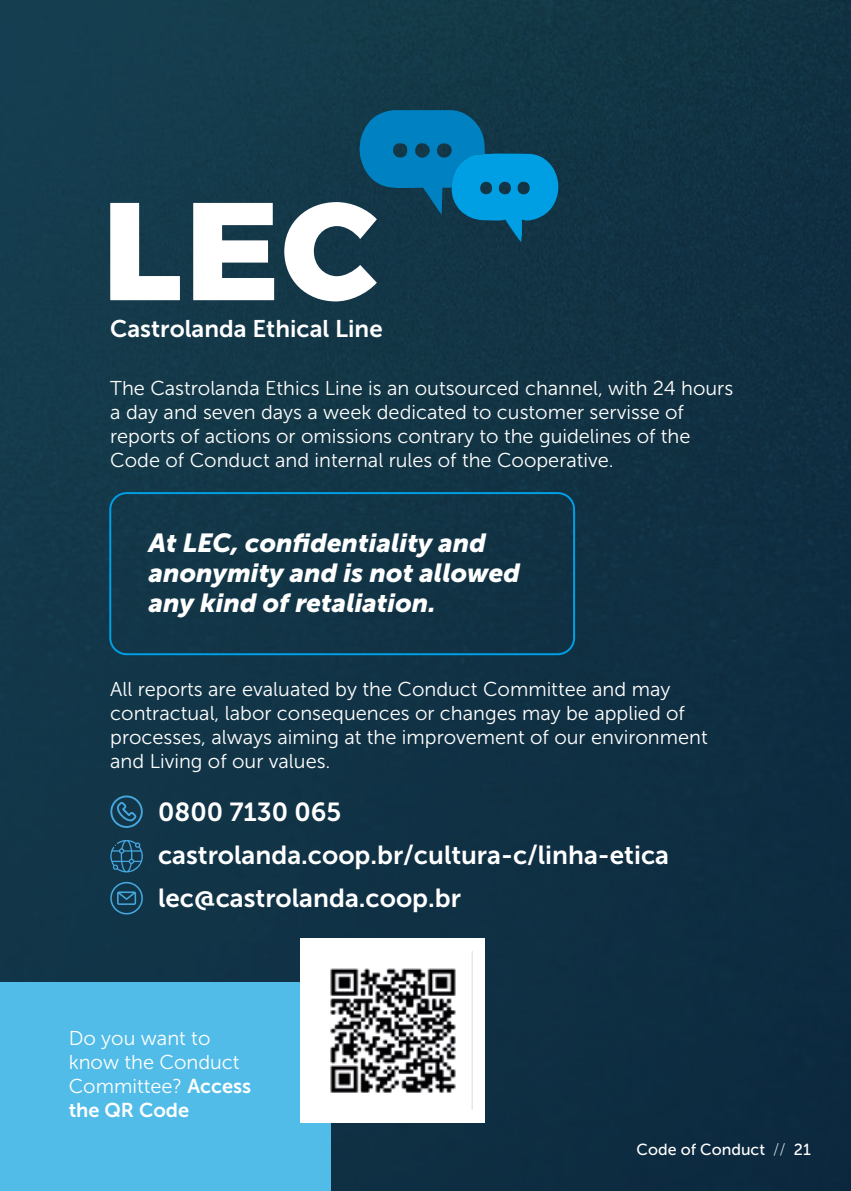
<style>
.page{position:relative;width:851px;height:1191px;background:#fff}
.page>*{position:absolute;margin:0;border:0;box-sizing:border-box;transform-origin:0 0}
.t1{font:26px/43.2px "Museo Sans 700";color:#fff}
.t2{font:italic 26px/30px "Museo Sans 900";color:#fff}
.t3{font:24px "Museo Sans 700";color:#fff}
.t4{font:20px/24px "Museo Sans 300";color:#fff}
.t5{font:20px "Museo Sans 700";color:#fff}
.t6{font:16px "Museo Sans 500";color:#fff}
.s1{font-family:"Museo Sans 700"}
.s2{font-family:"Museo Sans 100"}
</style>
<div class="page">
<img style="left:0;top:0;width:850px;height:1191px">
<div style="left:0;top:982px;width:331px;height:209px;background:#51bce8"></div>
<div style="left:300px;top:938px;width:185px;height:184px;background:#fff"></div>
<svg style="left:110px;top:203px;width:70px;height:97px"></svg>
<svg style="left:193px;top:203px;width:81px;height:97px"></svg>
<svg style="left:284px;top:110px;width:283px;height:191px;background:#235f7a"></svg>
<div style="left:109px;top:492px;width:466px;height:163px;border:2px solid #009fe3;border-radius:16px"></div>
<svg style="left:110px;top:882px;width:33px;height:33px"></svg>
<svg style="left:110px;top:840px;width:33px;height:32px"></svg>
<svg style="left:109px;top:794px;width:34px;height:34px"></svg>
<img style="left:330px;top:951px;width:142px;height:158px">
<p class="t3" style="left:110px;top:315px;width:274px">Castrolanda Ethical Line</p>
<p class="t4" style="left:110px;top:376px;width:624px">The Castrolanda Ethics Line is an outsourced channel, with 24 hours a day and seven days a week dedicated to customer servisse of reports of actions or omissions contrary to the guidelines of the Code of Conduct and internal rules of the Cooperative.</p>
<h1 class="t2" style="left:149px;top:528px;width:372px">At LEC, confidentiality and anonymity and is not allowed any kind of retaliation.</h1>
<p class="t4" style="left:110px;top:677px;width:599px">All reports are evaluated by the Conduct Committee and may contractual, labor consequences or changes may be applied of processes, always aiming at the improvement of our environment and Living of our values.</p>
<h1 class="t1" style="left:158px;top:790px;width:512px">0800 7130 065 castrolanda.coop.br/cultura-c/linha-etica lec@castrolanda.coop.br</h1>
<p class="t4" style="left:69px;top:1025px;width:184px">Do you want to know the Conduct<br>Committee? <span class="s1">Access</span></p>
<p class="t5" style="left:69px;top:1098px;width:122px">the QR Code</p>
<p class="t6" style="left:636px;top:1140px;width:176px">Code of Conduct <span class="s2">//</span> 21</p>
</div>
